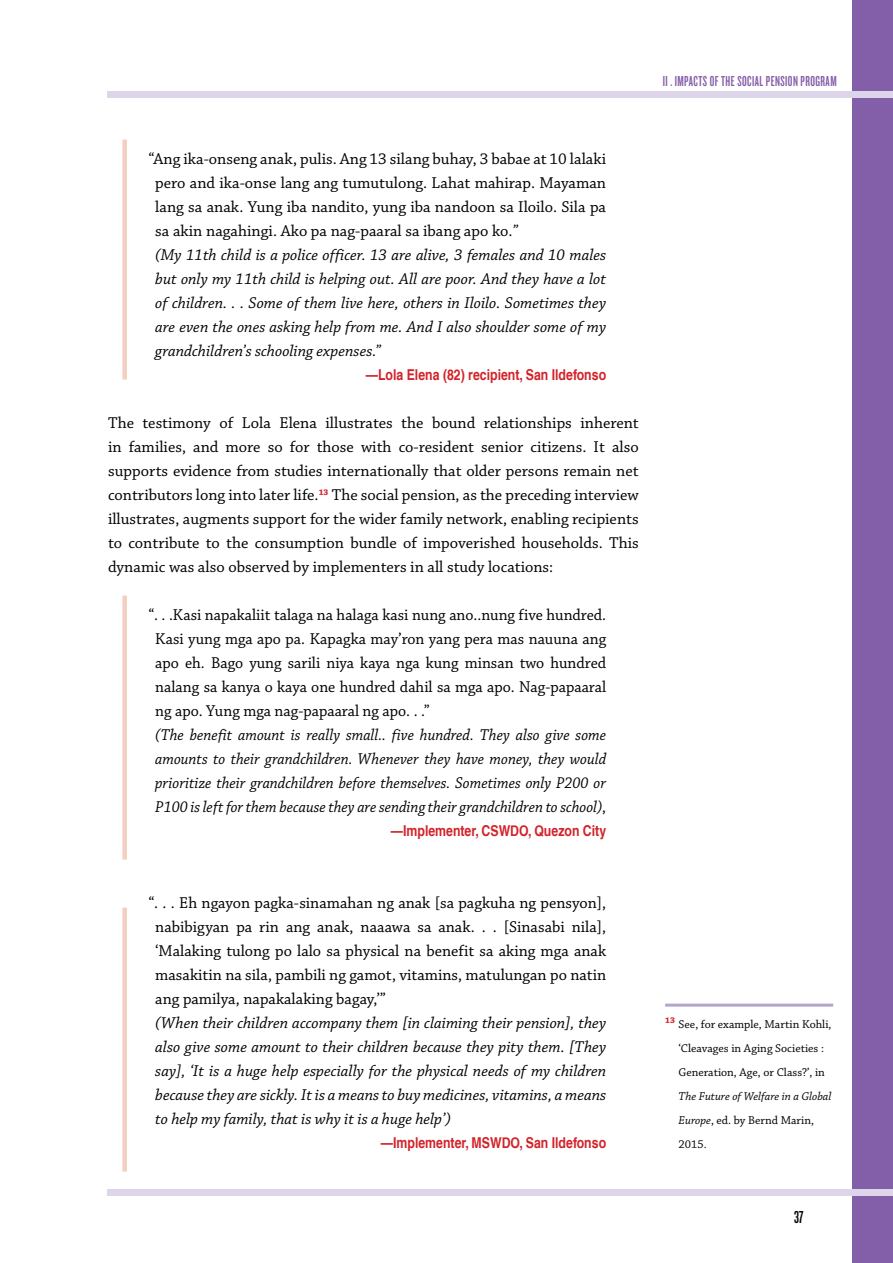
<style>
.page{position:relative;width:893px;height:1263px;background:#fff}
.page>*{position:absolute;margin:0;border:0;box-sizing:border-box;transform-origin:0 0}
.t1{font:18px "Knockout HTF47 Bantamweight";color:#000}
.t2{font:16.5px/24px "Chaparral Pro";color:#000;text-align:justify}
.t3{font:italic 16.5px/24px "Chaparral Pro";color:#000}
.t4{font:italic 16.5px/24px "Chaparral Pro";color:#000;text-align:justify;scale:.95 1}
.t5{font:700 condensed 15px "Helvetica LT";color:#d2232a}
.t6{font:15px "Knockout HTF47 Bantamweight";letter-spacing:.03em;color:#845fa9}
.t7{font:12px/24px "Chaparral Pro";color:#000;text-align:center}
.t8{font:italic 12px/24px "Chaparral Pro";color:#000}
.s1{font-style:normal}
</style>
<div class="page">
<div style="left:852px;top:0;width:41px;height:1263px;background:#845fa9"></div>
<div style="left:108px;top:92px;width:785px;height:6px;background:#ddd5ea"></div>
<div style="left:108px;top:1189px;width:785px;height:7px;background:#ddd5ea"></div>
<div style="left:122px;top:140px;width:5px;height:240px;background:#f3cfc1"></div>
<div style="left:122px;top:596px;width:5px;height:264px;background:#f3cfc1"></div>
<div style="left:122px;top:908px;width:5px;height:264px;background:#f3cfc1"></div>
<hr style="left:665px;top:1003px;width:168px;height:3px;background:#b6a3ce">
<p class="t6" style="left:663px;top:74px;width:175px">II . IMPACTS OF THE SOCIAL PENSION PROGRAM</p>
<p class="t3" style="left:155px;top:147px;width:452px;text-indent:-7px"><span class="s1">“Ang ika-onseng anak, pulis. Ang 13 silang buhay, 3 babae at 10 lalaki pero and ika-onse lang ang tumutulong. Lahat mahirap. Mayaman lang sa anak. Yung iba nandito, yung iba nandoon sa Iloilo. Sila pa sa akin nagahingi. Ako pa nag-paaral sa ibang apo ko.</span>”<br>(My 11th child is a police officer. 13 are alive, 3 females and 10 males but only my 11th child is helping out. All are poor. And they have a lot of children. . . Some of them live here, others in Iloilo. Sometimes they are even the ones asking help from me. And I also shoulder some of my grandchildren’s schooling expenses.”</p>
<p class="t5" style="left:366px;top:365px;width:242px">—Lola Elena (82) recipient, San Ildefonso</p>
<p class="t2" style="left:108px;top:411px;width:532px">The testimony of Lola Elena illustrates the bound relationships inherent in families, and more so for those with co-resident senior citizens. It also supports evidence from studies internationally that older persons remain net contributors long into later life.<sup>13</sup> The social pension, as the preceding interview illustrates, augments support for the wider family network, enabling recipients to contribute to the consumption bundle of impoverished households. This dynamic was also observed by implementers in all study locations:</p>
<p class="t2" style="left:155px;top:603px;width:452px;text-indent:-7px">“. . .Kasi napakaliit talaga na halaga kasi nung ano..nung five hundred.<br>Kasi yung mga apo pa. Kapagka may’ron yang pera mas nauuna ang apo eh. Bago yung sarili niya kaya nga kung minsan two hundred nalang sa kanya o kaya one hundred dahil sa mga apo. Nag-papaaral ng apo. Yung mga nag-papaaral ng apo. . .”</p>
<p class="t4" style="left:155px;top:723px;width:476px">(The benefit amount is really small.. five hundred. They also give some amounts to their grandchildren. Whenever they have money, they would prioritize their grandchildren before themselves. Sometimes only P200 or P100 is left for them because they are sending their grandchildren to school)<span class="s1">,</span></p>
<p class="t5" style="left:391px;top:821px;width:217px">—Implementer, CSWDO, Quezon City</p>
<p class="t2" style="left:155px;top:891px;width:452px;text-indent:-7px">“. . . Eh ngayon pagka-sinamahan ng anak [sa pagkuha ng pensyon], nabibigyan pa rin ang anak, naaawa sa anak. . . [Sinasabi nila], ‘Malaking tulong po lalo sa physical na benefit sa aking mga anak masakitin na sila, pambili ng gamot, vitamins, matulungan po natin ang pamilya, napakalaking bagay,’”</p>
<p class="t3" style="left:155px;top:1011px;width:452px;text-align:justify">(When their children accompany them [in claiming their pension], they also give some amount to their children because they pity them. [They say], ‘It is a huge help especially for the physical needs of my children because they are sickly. It is a means to buy medicines, vitamins, a means to help my family, that is why it is a huge help’)</p>
<p class="t5" style="left:381px;top:1133px;width:227px">—Implementer, MSWDO, San Ildefonso</p>
<p class="t7" style="left:665px;top:1012px;width:168px"><sup>13</sup> See, for example, Martin Kohli, ‘Cleavages in Aging Societies :<br>Generation, Age, or Class?’, in</p>
<p class="t8" style="left:679px;top:1084px;width:154px">The Future of Welfare in a Global<br>Europe<span class="s1">, ed. by Bernd Marin,<br>2015.</span></p>
<p class="t1" style="left:794px;top:1208px;width:11px">37</p>
</div>
